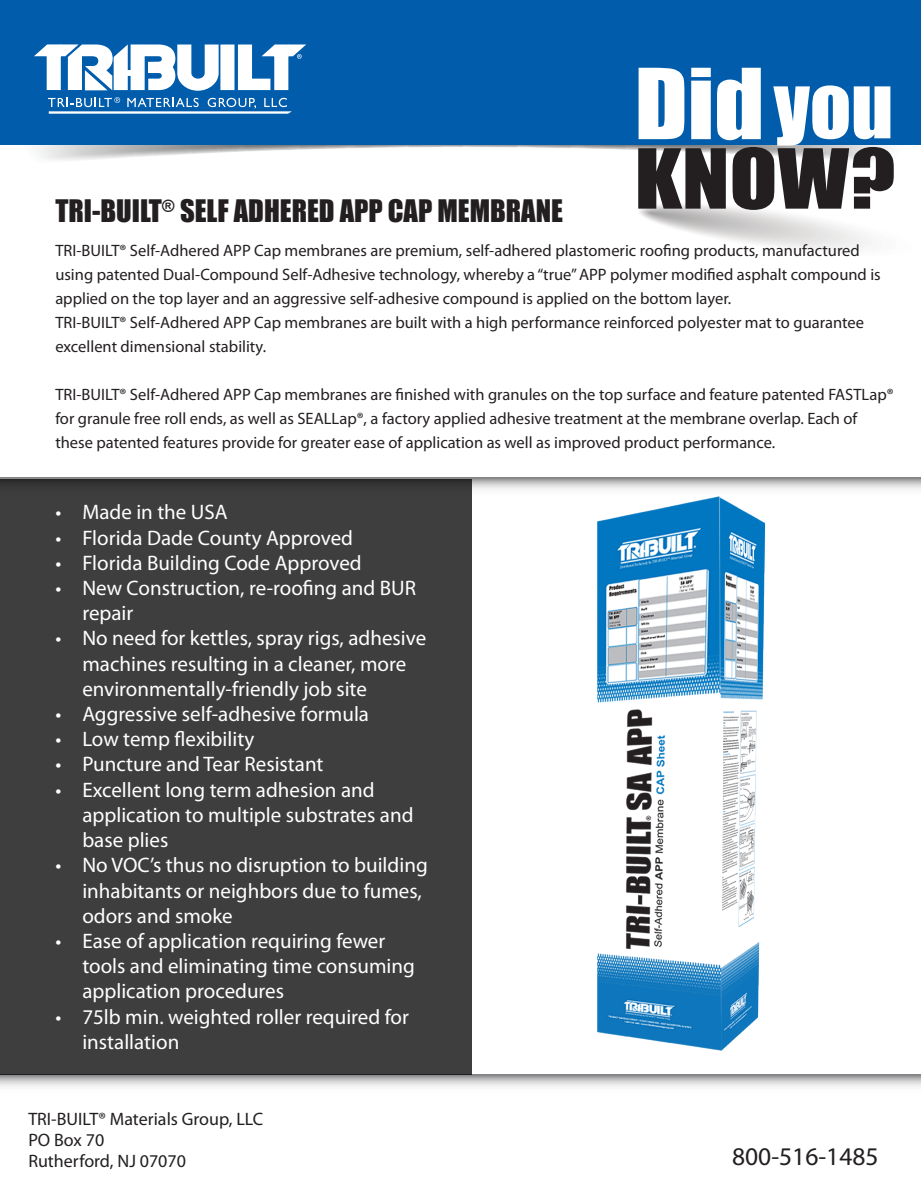
<style>
.page{position:relative;width:921px;height:1191px;background:#fff}
.page>*{position:absolute;margin:0;border:0;box-sizing:border-box;transform-origin:0 0}
.t1{font:28.5px "Impact";color:#231f20}
.t2{font:25.5px "Myriad Pro";color:#231f20}
.t3{font:21px/25.2px "Myriad Pro";color:#fff}
.t4{font:18px/21px "Myriad Pro";color:#231f20}
.t5{font:16.5px/24px "Myriad Pro";color:#231f20}
</style>
<div class="page">
<img style="left:4px;top:144px;width:628px;height:16px">
<div style="left:0;top:479px;width:472px;height:595px;background:#3e3e3f"></div>
<svg style="left:0;top:477px;width:921px;height:13px"></svg>
<svg style="left:0;top:1074px;width:921px;height:13px"></svg>
<div style="left:0;top:0;width:921px;height:144px;background:#015dac"></div>
<div style="left:220px;top:44px;width:14px;height:46px;background:#fff"></div>
<svg style="left:34px;top:44px;width:185px;height:47px"></svg>
<svg style="left:48px;top:97px;width:244px;height:17px"></svg>
<svg style="left:238px;top:44px;width:68px;height:46px"></svg>
<svg style="left:632px;top:68px;width:289px;height:181px"></svg>
<img style="left:597px;top:496px;width:169px;height:555px">
<p class="t1" style="left:55px;top:188px;width:509px">TRI-BUILT<sup>®</sup> SELF ADHERED APP CAP MEMBRANE</p>
<p class="t5" style="left:55px;top:238px;width:827px">TRI-BUILT® Self-Adhered APP Cap membranes are premium, self-adhered plastomeric roofing products, manufactured using patented Dual-Compound Self-Adhesive technology, whereby a “true” APP polymer modified asphalt compound is applied on the top layer and an aggressive self-adhesive compound is applied on the bottom layer.</p>
<p class="t5" style="left:55px;top:310px;width:810px">TRI-BUILT® Self-Adhered APP Cap membranes are built with a high performance reinforced polyester mat to guarantee excellent dimensional stability.</p>
<p class="t5" style="left:55px;top:382px;width:840px">TRI-BUILT® Self-Adhered APP Cap membranes are finished with granules on the top surface and feature patented FASTLap® for granule free roll ends, as well as SEALLap®, a factory applied adhesive treatment at the membrane overlap. Each of these patented features provide for greater ease of application as well as improved product performance.</p>
<p class="t3" style="left:55px;top:499px;width:174px">• Made in the USA</p>
<p class="t3" style="left:55px;top:525px;width:299px">• Florida Dade County Approved</p>
<p class="t3" style="left:55px;top:550px;width:308px">• Florida Building Code Approved</p>
<p class="t3" style="left:82px;top:575px;width:335px;text-indent:-27px">• New Construction, re-roofing and BUR repair</p>
<p class="t3" style="left:82px;top:625px;width:345px;text-indent:-27px">• No need for kettles, spray rigs, adhesive machines resulting in a cleaner, more environmentally-friendly job site</p>
<p class="t3" style="left:55px;top:701px;width:315px">• Aggressive self-adhesive formula</p>
<p class="t3" style="left:55px;top:726px;width:201px">• Low temp flexibility</p>
<p class="t3" style="left:55px;top:751px;width:270px">• Puncture and Tear Resistant</p>
<p class="t3" style="left:82px;top:777px;width:333px;text-indent:-27px">• Excellent long term adhesion and application to multiple substrates and base plies</p>
<p class="t3" style="left:82px;top:852px;width:347px;text-indent:-27px">• No VOC’s thus no disruption to building inhabitants or neighbors due to fumes, odors and smoke</p>
<p class="t3" style="left:82px;top:928px;width:334px;text-indent:-27px">• Ease of application requiring fewer tools and eliminating time consuming application procedures</p>
<p class="t3" style="left:82px;top:1003px;width:328px;text-indent:-27px">• 75lb min. weighted roller required for installation</p>
<p class="t4" style="left:28px;top:1108px;width:236px">TRI-BUILT® Materials Group, LLC<br>PO Box 70<br>Rutherford, NJ 07070</p>
<h2 class="t2" style="left:732px;top:1141px;width:148px">800-516-1485</h2>
</div>
